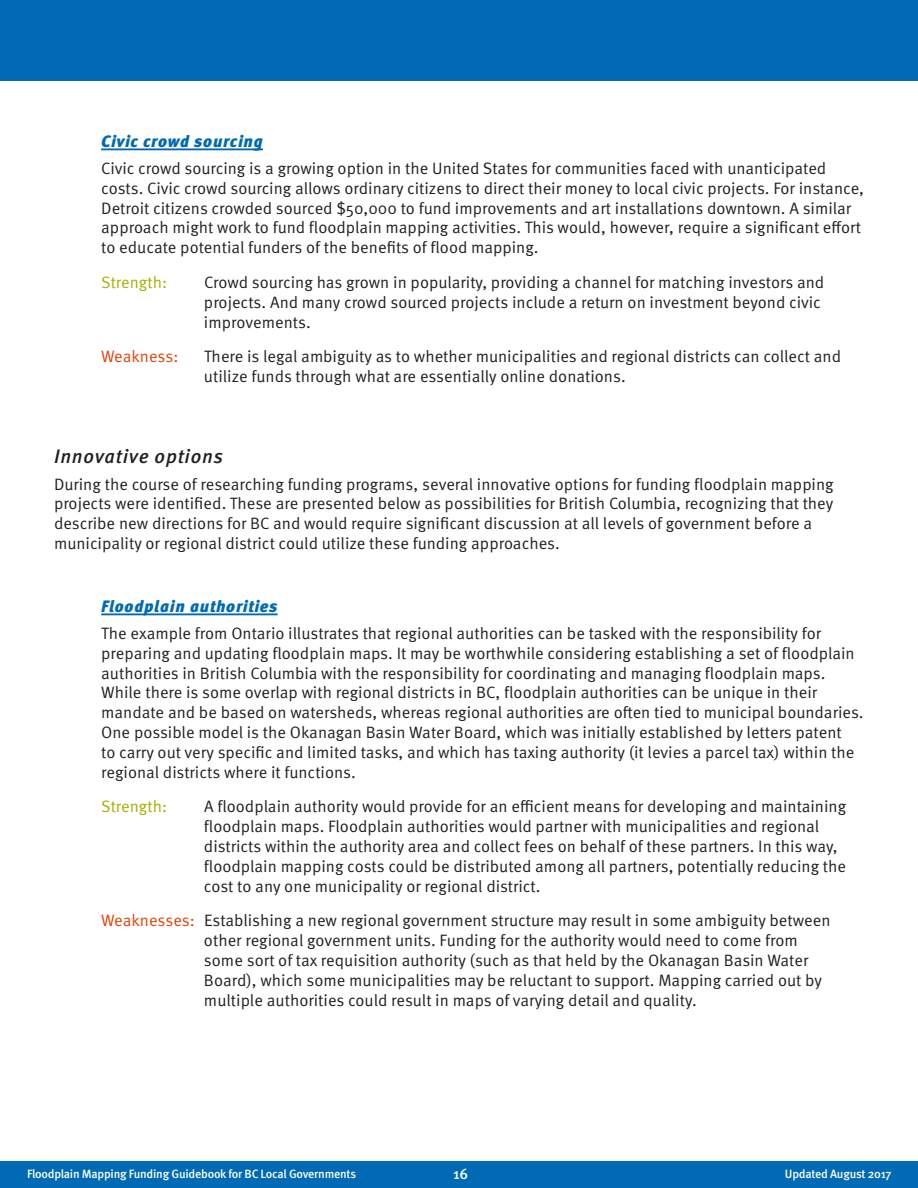
<style>
.page{position:relative;width:918px;height:1188px;background:#fff}
.page>*{position:absolute;margin:0;border:0;box-sizing:border-box;transform-origin:0 0}
.Heading_2{font:italic 500 19.5px "Meta OT";letter-spacing:.04em;color:#231f20}
.t1{font:16.5px/19.8px "Meta OT Norm";color:#231f20}
.Heading_3{font:italic 900 16.5px "Meta OT";letter-spacing:.04em;color:#006ab4}
.t2{font:16.5px "Meta OT Norm";color:#a8af01}
.t3{font:16.5px "Meta OT Norm";letter-spacing:-.005em;color:#e34307}
.t4{font:500 15px "Meta OT";color:#fff}
.t5{font:500 12px "Meta OT";letter-spacing:-.02em;color:#fff}
.s1{color:#e34307}
</style>
<div class="page">
<div style="left:0;top:1161px;width:918px;height:27px;background:#006ab4"></div>
<div style="left:0;top:0;width:918px;height:81px;background:#006ab4"></div>
<hr style="left:101px;top:148px;width:162px;height:2px;background:#006ab4">
<hr style="left:101px;top:613px;width:177px;height:2px;background:#006ab4">
<p class="Heading_3" style="left:101px;top:132px;width:163px">Civic crowd sourcing</p>
<p class="t1" style="left:101px;top:159px;width:764px">Civic crowd sourcing is a growing option in the United States for communities faced with unanticipated costs. Civic crowd sourcing allows ordinary citizens to direct their money to local civic projects. For instance, Detroit citizens crowded sourced $50,000 to fund improvements and art installations downtown. A similar approach might work to fund floodplain mapping activities. This would, however, require a significant effort to educate potential funders of the benefits of flood mapping.</p>
<p class="t2" style="left:101px;top:273px;width:67px">Strength:</p>
<p class="t1" style="left:204px;top:273px;width:622px">Crowd sourcing has grown in popularity, providing a channel for matching investors and projects. And many crowd sourced projects include a return on investment beyond civic improvements.</p>
<p class="t3" style="left:101px;top:347px;width:79px">Weakness:</p>
<p class="t1" style="left:204px;top:347px;width:639px">There is legal ambiguity as to whether municipalities and regional districts can collect and utilize funds through what are essentially online donations.</p>
<p class="Heading_2" style="left:54px;top:445px;width:171px">Innovative options</p>
<p class="t1" style="left:54px;top:474px;width:781px">During the course of researching funding programs, several innovative options for funding floodplain mapping projects were identified. These are presented below as possibilities for British Columbia, recognizing that they describe new directions for BC and would require significant discussion at all levels of government before a municipality or regional district could utilize these funding approaches.</p>
<p class="Heading_3" style="left:101px;top:597px;width:178px">Floodplain authorities</p>
<p class="t1" style="left:101px;top:624px;width:764px">The example from Ontario illustrates that regional authorities can be tasked with the responsibility for preparing and updating floodplain maps. It may be worthwhile considering establishing a set of floodplain authorities in British Columbia with the responsibility for coordinating and managing floodplain maps.<br>While there is some overlap with regional districts in BC, floodplain authorities can be unique in their mandate and be based on watersheds, whereas regional authorities are often tied to municipal boundaries.<br>One possible model is the Okanagan Basin Water Board, which was initially established by letters patent<br>to carry out very specific and limited tasks, and which has taxing authority (it levies a parcel tax) within the regional districts where it functions.</p>
<p class="t2" style="left:101px;top:797px;width:67px">Strength:</p>
<p class="t1" style="left:204px;top:797px;width:644px">A floodplain authority would provide for an efficient means for developing and maintaining floodplain maps. Floodplain authorities would partner with municipalities and regional districts within the authority area and collect fees on behalf of these partners. In this way, floodplain mapping costs could be distributed among all partners, potentially reducing the cost to any one municipality or regional district.</p>
<p class="t1" style="left:204px;top:911px;width:628px;text-indent:-103px"><span class="s1">Weaknesses:</span> Establishing a new regional government structure may result in some ambiguity between other regional government units. Funding for the authority would need to come from some sort of tax requisition authority (such as that held by the Okanagan Basin Water Board), which some municipalities may be reluctant to support. Mapping carried out by multiple authorities could result in maps of varying detail and quality.</p>
<p class="t5" style="left:27px;top:1167px;width:331px">Floodplain Mapping Funding Guidebook for BC Local Governments</p>
<p class="t4" style="left:453px;top:1165px;width:17px">16</p>
<p class="t5" style="left:785px;top:1167px;width:108px">Updated August 2017</p>
</div>
